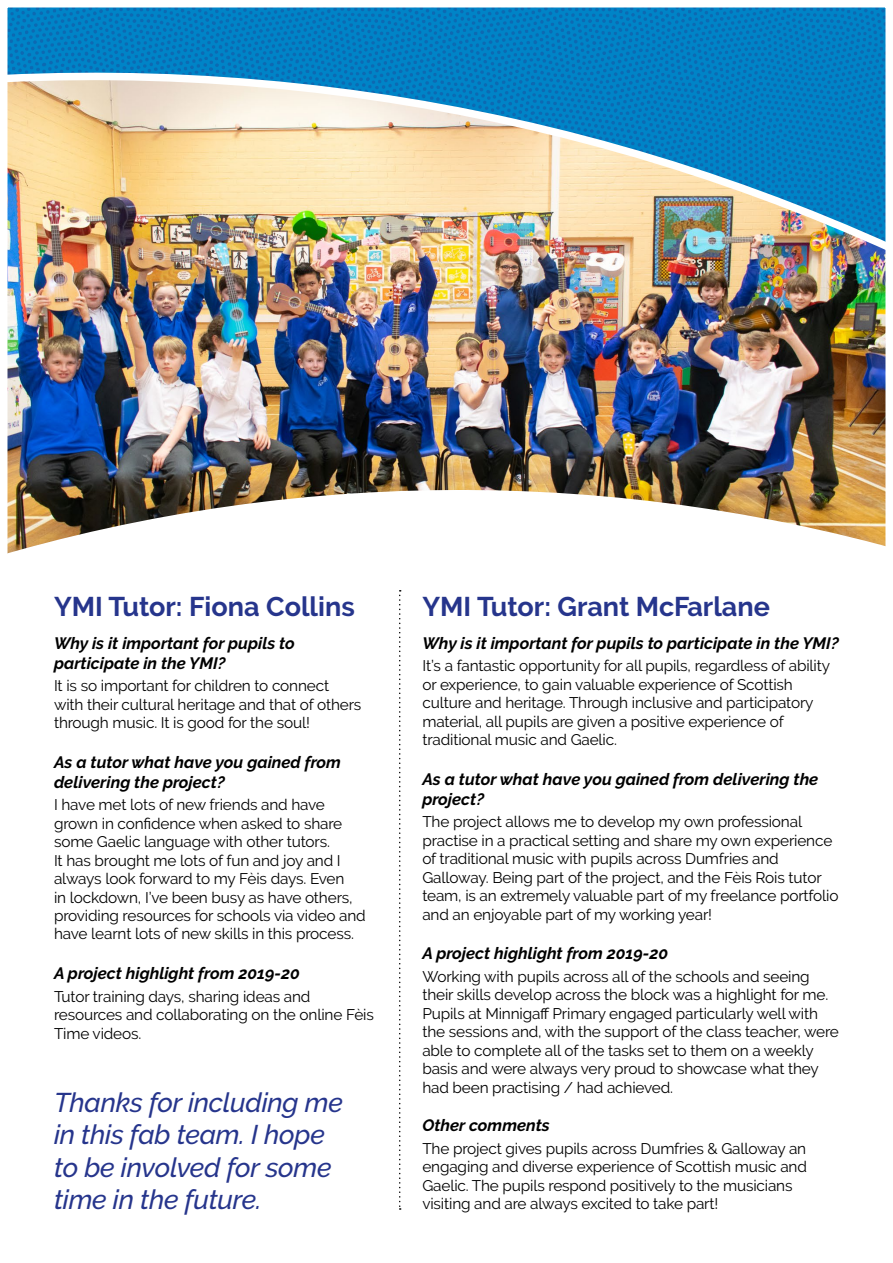
<style>
.page{position:relative;width:893px;height:1263px;background:#fff}
.page>*{position:absolute;margin:0;border:0;box-sizing:border-box;transform-origin:0 0}
.t1{font:italic 500 27px/32.4px "Raleway";letter-spacing:-.01em;color:#26358c}
.t2{font:700 27px "Raleway";color:#26358c}
.t3{font:italic 700 16.5px/19.8px "Raleway";color:#000}
.t4{font:15.3px/18.5px "Raleway";letter-spacing:-.01em;color:#000}
</style>
<div class="page">
<img style="left:9px;top:9px;width:875px;height:37px">
<img style="left:9px;top:46px;width:875px;height:507px">
<svg style="left:399px;top:590px;width:2px;height:620px"></svg>
<h1 class="t2" style="left:54px;top:591px;width:302px">YMI Tutor: Fiona Collins</h1>
<p class="t3" style="left:54px;top:633px;width:242px">Why is it important for pupils to participate in the YMI?</p>
<p class="t4" style="left:54px;top:677px;width:309px">It is so important for children to connect with their cultural heritage and that of others through music. It is good for the soul!</p>
<p class="t3" style="left:54px;top:752px;width:288px">As a tutor what have you gained from delivering the project?</p>
<p class="t4" style="left:54px;top:796px;width:313px">I have met lots of new friends and have grown in confidence when asked to share some Gaelic language with other tutors.<br>It has brought me lots of fun and joy and I always look forward to my Fèis days. Even<br>in lockdown, I’ve been busy as have others, providing resources for schools via video and have learnt lots of new skills in this process.</p>
<p class="t3" style="left:54px;top:963px;width:247px">A project highlight from 2019-20</p>
<p class="t4" style="left:54px;top:987px;width:321px">Tutor training days, sharing ideas and resources and collaborating on the online Fèis<br>Time videos.</p>
<h1 class="t1" style="left:54px;top:1086px;width:290px">Thanks for including me in this fab team. I hope to be involved for some time in the future.</h1>
<h1 class="t2" style="left:422px;top:591px;width:349px">YMI Tutor: Grant McFarlane</h1>
<p class="t3" style="left:422px;top:633px;width:418px">Why is it important for pupils to participate in the YMI?</p>
<p class="t4" style="left:422px;top:657px;width:409px">It’s a fantastic opportunity for all pupils, regardless of ability or experience, to gain valuable experience of Scottish culture and heritage. Through inclusive and participatory material, all pupils are given a positive experience of traditional music and Gaelic.</p>
<p class="t3" style="left:422px;top:769px;width:397px">As a tutor what have you gained from delivering the project?</p>
<p class="t4" style="left:422px;top:813px;width:418px">The project allows me to develop my own professional practise in a practical setting and share my own experience of traditional music with pupils across Dumfries and Galloway. Being part of the project, and the Fèis Rois tutor team, is an extremely valuable part of my freelance portfolio and an enjoyable part of my working year!</p>
<p class="t3" style="left:422px;top:943px;width:247px">A project highlight from 2019-20</p>
<p class="t4" style="left:422px;top:967px;width:418px">Working with pupils across all of the schools and seeing their skills develop across the block was a highlight for me.<br>Pupils at Minnigaff Primary engaged particularly well with the sessions and, with the support of the class teacher, were able to complete all of the tasks set to them on a weekly basis and were always very proud to showcase what they had been practising / had achieved.</p>
<p class="t3" style="left:422px;top:1115px;width:129px">Other comments</p>
<p class="t4" style="left:422px;top:1139px;width:386px">The project gives pupils across Dumfries &amp; Galloway an engaging and diverse experience of Scottish music and Gaelic. The pupils respond positively to the musicians visiting and are always excited to take part!</p>
</div>
